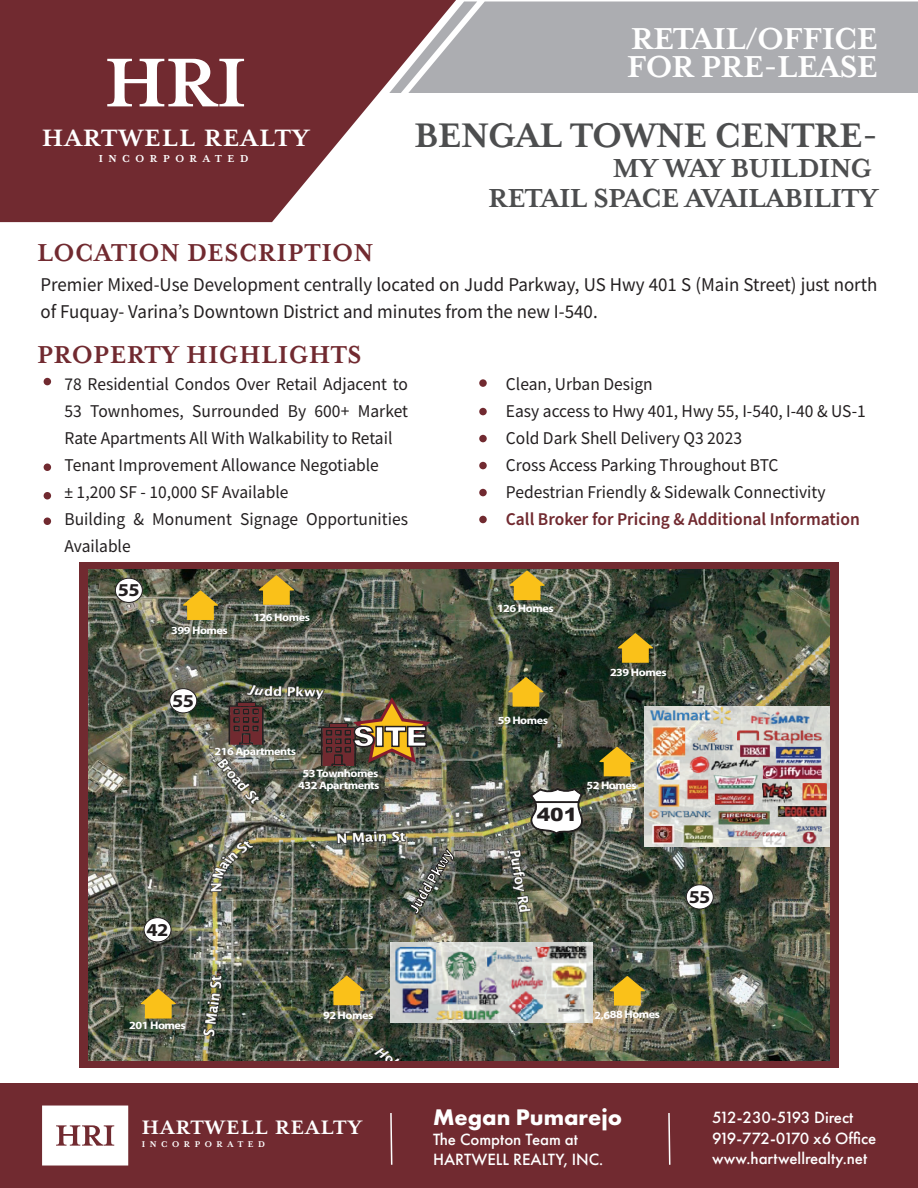
<style>
.page{position:relative;width:918px;height:1188px;background:#fff}
.page>*{position:absolute;margin:0;border:0;box-sizing:border-box;transform-origin:0 0}
.t1{font:700 79.35px "Mrs Eaves XL Serif OT";color:#fff}
.t2{font:700 39.15px "Mrs Eaves XL Serif OT";color:#4d4e4f}
.t3{font:700 34.8px/27.5px "Mrs Eaves XL Serif OT";color:#fff}
.t4{font:700 30px/30px "Mrs Eaves XL Serif OT";color:#4d4e4f;text-align:right}
.t5{font:700 28.2px "Mrs Eaves XL Serif OT";letter-spacing:.04em;color:#712a30}
.t6{font:900 27.75px "Arial";color:#fff;scale:1.11 1}
.t7{font:700 27.15px "Mrs Eaves XL Serif OT";letter-spacing:.06em;color:#fff}
.t8{font:700 23.4px "Futura PT";color:#fff}
.t9{font:700 22.35px "Mrs Eaves XL Serif OT";letter-spacing:.06em;color:#fff}
.t10{font:19.5px/27px "Source Sans Pro";color:#231f20}
.t11{font:700 18.15px "Myriad Pro";letter-spacing:-.04em;color:#231f20;scale:1.11 1}
.t12{font:900 18.15px "Arial";color:#231f20;scale:1.11 1}
.t13{font:18px/27px "Source Sans Pro";color:#231f20}
.t14{font:600 18px "Source Sans Pro";color:#712a30}
.t15{font:500 16.95px/20.5px "Futura PT";color:#fff}
.t16{font:900 15.6px "Source Sans Pro";color:#fff}
.t17{font:700 11.7px "Mrs Eaves XL Serif OT";letter-spacing:.485em;color:#fff}
.t18{font:700 10.95px/11.9px "Myriad Pro";letter-spacing:-.04em;color:#fff;text-align:center;scale:1.11 1}
.t19{font:700 9.6px "Mrs Eaves XL Serif OT";letter-spacing:.485em;color:#fff}
</style>
<div class="page">
<div style="left:456px;top:1px;width:462px;height:92px;background:#acadb1"></div>
<svg style="left:0;top:0;width:456px;height:222px;fill:#712a30"></svg>
<div style="left:75px;top:12px;width:203px;height:141px;background:#712a30"></div>
<div style="left:0;top:1083px;width:918px;height:105px;background:#712a30"></div>
<svg style="left:668px;top:1113px;width:3px;height:52px"></svg>
<svg style="left:42px;top:1106px;width:86px;height:60px;background:#efe7e7"></svg>
<svg style="left:390px;top:1113px;width:3px;height:52px"></svg>
<div style="left:44px;top:378px;width:7px;height:7px;background:#712a30;border-radius:50%"></div>
<div style="left:479px;top:435px;width:8px;height:7px;background:#712a30;border-radius:50%"></div>
<div style="left:44px;top:464px;width:7px;height:7px;background:#712a30;border-radius:50%"></div>
<div style="left:44px;top:492px;width:7px;height:8px;background:#712a30;border-radius:50%"></div>
<div style="left:44px;top:518px;width:7px;height:7px;background:#712a30;border-radius:50%"></div>
<div style="left:479px;top:462px;width:8px;height:7px;background:#712a30;border-radius:50%"></div>
<div style="left:479px;top:379px;width:8px;height:8px;background:#712a30;border-radius:50%"></div>
<div style="left:479px;top:408px;width:8px;height:7px;background:#712a30;border-radius:50%"></div>
<div style="left:79px;top:562px;width:760px;height:506px;background:#712a30"></div>
<img style="left:88px;top:570px;width:742px;height:490px">
<svg style="left:530px;top:788px;width:54px;height:47px;background:#b8b9b6"></svg>
<img style="left:391px;top:943px;width:202px;height:79px">
<img style="left:318px;top:696px;width:116px;height:70px">
<div style="left:144px;top:918px;width:27px;height:24px;background:#fff;border-radius:50%"></div>
<div style="left:144px;top:917px;width:27px;height:25px;border:1px solid #231f20;border-radius:50%"></div>
<div style="left:115px;top:578px;width:27px;height:24px;background:#fff;border-radius:50%"></div>
<div style="left:115px;top:578px;width:28px;height:25px;border:1px solid #231f20;border-radius:50%"></div>
<svg style="left:509px;top:570px;width:36px;height:30px"></svg>
<svg style="left:610px;top:976px;width:35px;height:30px"></svg>
<svg style="left:508px;top:677px;width:36px;height:30px"></svg>
<svg style="left:599px;top:747px;width:36px;height:29px"></svg>
<svg style="left:329px;top:975px;width:36px;height:30px"></svg>
<svg style="left:618px;top:633px;width:35px;height:30px"></svg>
<svg style="left:141px;top:989px;width:35px;height:30px"></svg>
<svg style="left:183px;top:590px;width:35px;height:30px"></svg>
<svg style="left:259px;top:575px;width:35px;height:30px"></svg>
<svg style="left:225px;top:702px;width:42px;height:43px"></svg>
<img style="left:644px;top:706px;width:185px;height:141px">
<div style="left:686px;top:885px;width:27px;height:24px;background:#fff;border-radius:50%"></div>
<div style="left:686px;top:884px;width:28px;height:25px;border:1px solid #231f20;border-radius:50%"></div>
<div style="left:479px;top:489px;width:8px;height:7px;background:#712a30;border-radius:50%"></div>
<div style="left:479px;top:516px;width:8px;height:7px;background:#712a30;border-radius:50%"></div>
<svg style="left:410px;top:848px;width:44px;height:66px;background:#5b6155"></svg>
<div style="left:170px;top:689px;width:27px;height:24px;background:#fff;border-radius:50%"></div>
<div style="left:169px;top:688px;width:28px;height:25px;border:1px solid #231f20;border-radius:50%"></div>
<h1 class="t1" style="left:105px;top:43px;width:142px">HRI</h1>
<h3 class="t7" style="left:42px;top:124px;width:269px">HARTWELL REALTY</h3>
<p class="t17" style="left:99px;top:153px;width:151px">INCORPORATED</p>
<h3 class="t5" style="left:38px;top:239px;width:337px">LOCATION DESCRIPTION</h3>
<h3 class="t3" style="left:627px;top:25px;width:252px">RETAIL/OFFICE<br>FOR PRE-LEASE</h3>
<h2 class="t2" style="left:414px;top:116px;width:465px">BENGAL TOWNE CENTRE-</h2>
<h3 class="t4" style="left:489px;top:153px;width:391px">MY WAY BUILDING<br>RETAIL SPACE AVAILABILITY</h3>
<p class="t10" style="left:40px;top:271px;width:839px">Premier Mixed-Use Development centrally located on Judd Parkway, US Hwy 401 S (Main Street) just north of Fuquay- Varina’s Downtown District and minutes from the new I-540.</p>
<h3 class="t5" style="left:38px;top:341px;width:325px">PROPERTY HIGHLIGHTS</h3>
<p class="t13" style="left:64px;top:370px;width:345px">78 Residential Condos Over Retail Adjacent to 53 Townhomes, Surrounded By 600+ Market Rate Apartments All With Walkability to Retail Tenant Improvement Allowance Negotiable<br>± 1,200 SF - 10,000 SF Available<br>Building &amp; Monument Signage Opportunities Available</p>
<p class="t13" style="left:506px;top:370px;width:362px">Clean, Urban Design<br>Easy access to Hwy 401, Hwy 55, I-540, I-40 &amp; US-1<br>Cold Dark Shell Delivery Q3 2023<br>Cross Access Parking Throughout BTC<br>Pedestrian Friendly &amp; Sidewalk Connectivity</p>
<p class="t14" style="left:506px;top:507px;width:355px">Call Broker for Pricing &amp; Additional Information</p>
<p class="t11" style="left:118px;top:579px;width:21px">55</p>
<p class="t18" style="left:171px;top:624px;width:53px">399 Homes</p>
<p class="t18" style="left:253px;top:611px;width:53px">126 Homes</p>
<p class="t11" style="left:172px;top:689px;width:21px">55</p>
<p class="t18" style="left:215px;top:745px;width:75px">216 Apartments</p>
<h3 class="t6" style="left:352px;top:716px;width:69px">SITE</h3>
<p class="t18" style="left:298px;top:767px;width:75px">53 Townhomes<br>432 Apartments</p>
<p class="t11" style="left:147px;top:918px;width:21px">42</p>
<p class="t16" style="left:403px;top:907px;width:74px;rotate:-59deg">Judd Pkwy</p>
<p class="t18" style="left:497px;top:602px;width:53px">126 Homes</p>
<p class="t18" style="left:498px;top:714px;width:47px">59 Homes</p>
<p class="t18" style="left:610px;top:666px;width:53px">239 Homes</p>
<p class="t12" style="left:537px;top:801px;width:38px">401</p>
<p class="t18" style="left:586px;top:779px;width:47px">52 Homes</p>
<p class="t11" style="left:689px;top:885px;width:21px">55</p>
<p class="t18" style="left:129px;top:1019px;width:53px">201 Homes</p>
<p class="t18" style="left:323px;top:1009px;width:47px">92 Homes</p>
<p class="t18" style="left:594px;top:1009px;width:61px;rotate:-1deg">2,688 Homes</p>
<p class="t9" style="left:142px;top:1116px;width:221px">HARTWELL REALTY</p>
<p class="t19" style="left:142px;top:1139px;width:125px">INCORPORATED</p>
<p class="t8" style="left:433px;top:1102px;width:190px">Megan Pumarejo</p>
<p class="t15" style="left:433px;top:1129px;width:172px">The Compton Team at<br>HARTWELL REALTY, INC.</p>
<p class="t15" style="left:712px;top:1107px;width:166px">512-230-5193 Direct<br>919-772-0170 x6 Office www.hartwellrealty.net</p>
</div>
